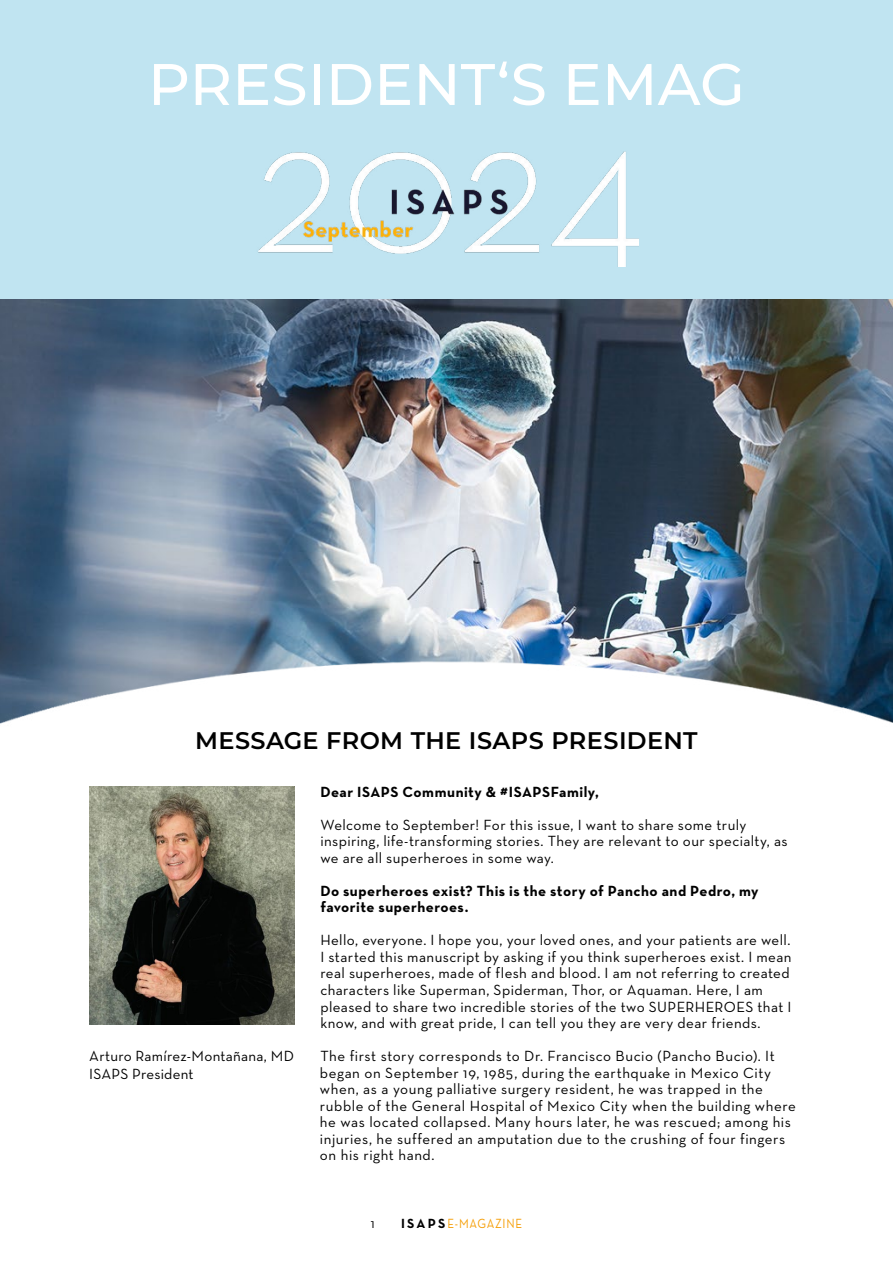
<style>
.page{position:relative;width:893px;height:1263px;background:#fff}
.page>*{position:absolute;margin:0;border:0;box-sizing:border-box;transform-origin:0 0}
.t1{font:500 58.5px "Montserrat";color:#fff}
.t2{font:600 24px "Montserrat";letter-spacing:.015em;color:#000}
.t3{font:15px/16.5px "Neutra Text";letter-spacing:.025em;color:#000}
.t4{font:700 15px/16.5px "Neutra Text";letter-spacing:.03em;color:#000}
.t5{font:13.5px "Neutra Text";letter-spacing:.055em;color:#f59c00;scale:.86 1}
.t6{font:13.5px "Neutra Text";color:#000}
.s1{font-weight:700;color:#000}
</style>
<div class="page">
<div style="left:0;top:0;width:893px;height:299px;background:#c0e4f1"></div>
<img style="left:258px;top:151px;width:380px;height:115px">
<img style="left:89px;top:786px;width:206px;height:239px">
<img style="left:0;top:299px;width:893px;height:425px">
<h1 class="t1" style="left:148px;top:43px;width:599px">PRESIDENT‘S EMAG</h1>
<h2 class="t2" style="left:195px;top:724px;width:504px">MESSAGE FROM THE ISAPS PRESIDENT</h2>
<p class="t3" style="left:89px;top:1046px;width:206px;line-height:18px">Arturo Ramírez-Montañana, MD<br>ISAPS President</p>
<p class="t4" style="left:320px;top:783px;width:280px">Dear ISAPS Community &amp; #ISAPSFamily,</p>
<p class="t3" style="left:320px;top:816px;width:469px">Welcome to September! For this issue, I want to share some truly inspiring, life-transforming stories. They are relevant to our specialty, as we are all superheroes in some way.</p>
<p class="t4" style="left:320px;top:882px;width:440px">Do superheroes exist? This is the story of Pancho and Pedro, my favorite superheroes.</p>
<p class="t3" style="left:320px;top:932px;width:473px">Hello, everyone. I hope you, your loved ones, and your patients are well.<br>I started this manuscript by asking if you think superheroes exist. I mean real superheroes, made of flesh and blood. I am not referring to created characters like Superman, Spiderman, Thor, or Aquaman. Here, I am pleased to share two incredible stories of the two SUPERHEROES that I know, and with great pride, I can tell you they are very dear friends.</p>
<p class="t3" style="left:320px;top:1047px;width:477px">The first story corresponds to Dr. Francisco Bucio (Pancho Bucio). It began on September 19, 1985, during the earthquake in Mexico City when, as a young palliative surgery resident, he was trapped in the rubble of the General Hospital of Mexico City when the building where he was located collapsed. Many hours later, he was rescued; among his injuries, he suffered an amputation due to the crushing of four fingers on his right hand.</p>
<p class="t6" style="left:371px;top:1215px;width:5px">1</p>
<p class="t5" style="left:401px;top:1215px;width:142px"><span class="s1">ISAPS</span>E-MAGAZINE</p>
</div>
